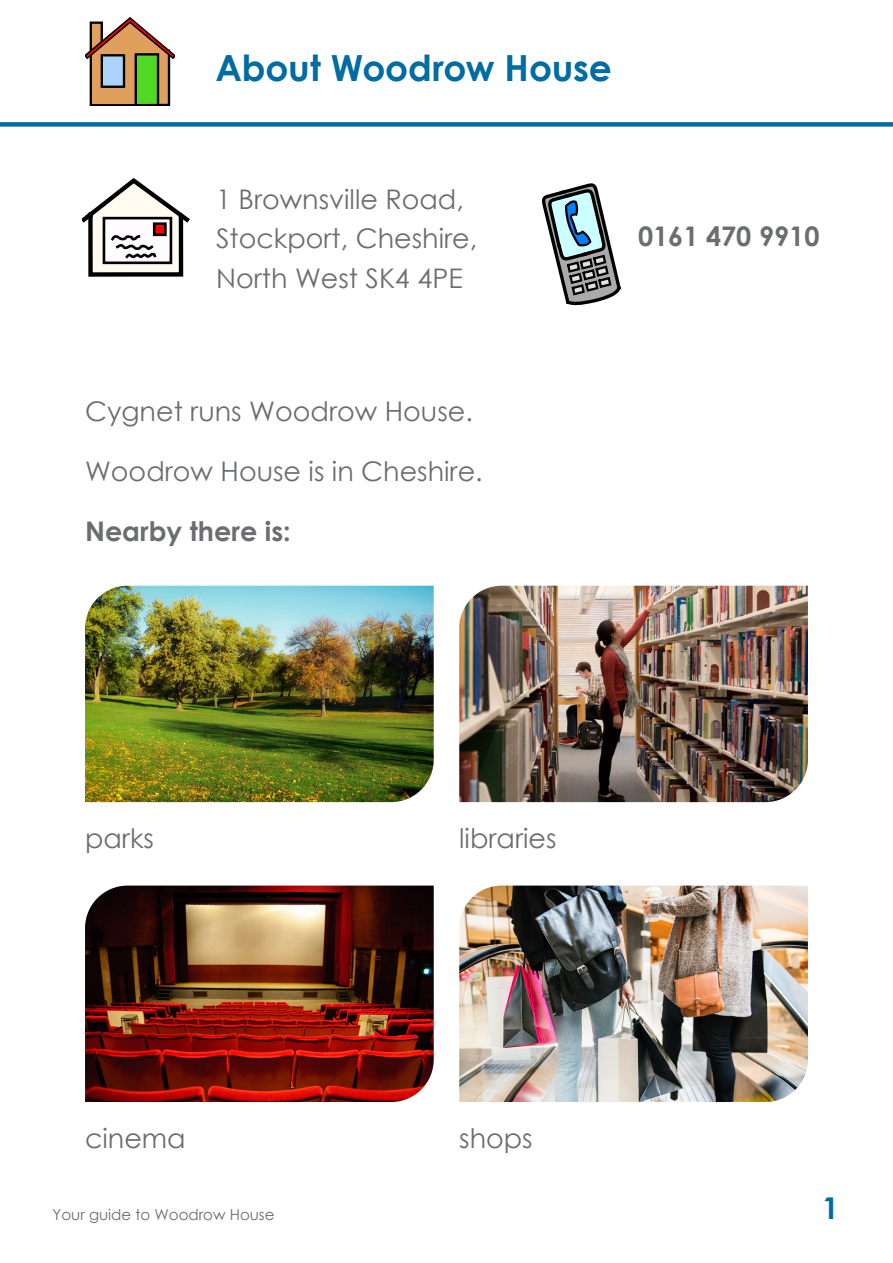
<style>
.page{position:relative;width:893px;height:1263px;background:#fff}
.page>*{position:absolute;margin:0;border:0;box-sizing:border-box;transform-origin:0 0}
.t1{font:700 36px "Century Gothic";letter-spacing:-.005em;color:#006ca4}
.t2{font:700 30px "Century Gothic";color:#006ca4}
.t3{font:27px "Century Gothic";color:#6c6d70}
.t4{font:700 27px "Century Gothic";color:#6c6d70}
.t5{font:15px "Century Gothic";color:#6c6d70}
</style>
<div class="page">
<div style="left:0;top:122px;width:893px;height:5px;background:#006ca4"></div>
<svg style="left:85px;top:17px;width:89px;height:89px"></svg>
<svg style="left:82px;top:178px;width:108px;height:99px"></svg>
<svg style="left:542px;top:183px;width:80px;height:123px"></svg>
<img style="left:85px;top:586px;width:349px;height:216px">
<img style="left:459px;top:586px;width:349px;height:216px">
<img style="left:85px;top:885px;width:349px;height:217px">
<img style="left:459px;top:885px;width:349px;height:217px">
<p class="t1" style="left:215px;top:41px;width:398px">About Woodrow House</p>
<p class="t3" style="left:216px;top:181px;width:249px">1 Brownsville Road,</p>
<p class="t3" style="left:216px;top:220px;width:263px">Stockport, Cheshire,</p>
<p class="t3" style="left:216px;top:259px;width:248px">North West SK4 4PE</p>
<p class="t4" style="left:638px;top:216px;width:183px">0161 470 9910</p>
<p class="t3" style="left:85px;top:393px;width:389px">Cygnet runs Woodrow House.</p>
<p class="t3" style="left:85px;top:453px;width:399px">Woodrow House is in Cheshire.</p>
<p class="t4" style="left:85px;top:511px;width:207px">Nearby there is:</p>
<p class="t3" style="left:85px;top:819px;width:71px">parks</p>
<p class="t3" style="left:459px;top:819px;width:99px">libraries</p>
<p class="t3" style="left:85px;top:1119px;width:102px">cinema</p>
<p class="t3" style="left:459px;top:1119px;width:75px">shops</p>
<p class="t5" style="left:53px;top:1204px;width:224px">Your guide to Woodrow House</p>
<p class="t2" style="left:822px;top:1185px;width:18px">1</p>
</div>
